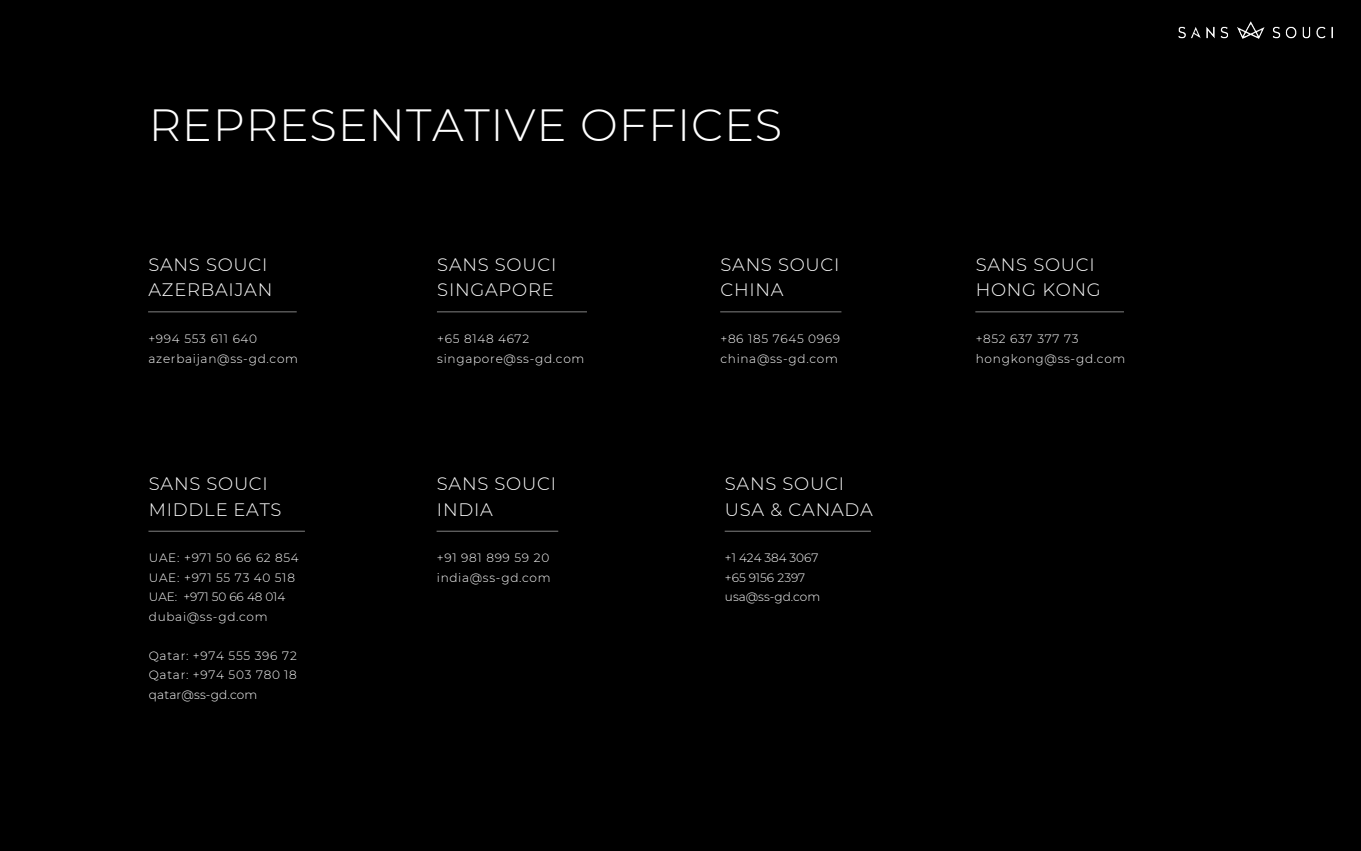
<style>
.page{position:relative;width:1361px;height:851px;background:#fff}
.page>*{position:absolute;margin:0;border:0;box-sizing:border-box;transform-origin:0 0}
.t1{font:300 45px "Montserrat";letter-spacing:.015em;color:#fff}
.t2{font:300 18px "Montserrat";letter-spacing:.04em;color:#fff}
.t3{font:300 12px "Montserrat";letter-spacing:.055em;color:#fff}
.t4{font:300 12px "Montserrat";color:#fff}
.t5{font:300 12px "Montserrat";letter-spacing:-.005em;color:#fff}
.t6{font:300 12px "Montserrat";letter-spacing:.015em;color:#fff}
</style>
<div class="page">
<div style="left:0;top:0;width:1360px;height:850px;background:#000"></div>
<img style="left:1178px;top:21px;width:154px;height:17px">
<hr style="left:148px;top:531px;width:157px;height:1px;background:#5c5c5c">
<hr style="left:437px;top:311px;width:150px;height:1px;background:#535353">
<hr style="left:436px;top:531px;width:122px;height:1px;background:#5c5c5c">
<hr style="left:975px;top:311px;width:149px;height:1px;background:#535353">
<hr style="left:720px;top:311px;width:121px;height:1px;background:#535353">
<hr style="left:724px;top:531px;width:147px;height:1px;background:#5c5c5c">
<hr style="left:148px;top:311px;width:149px;height:1px;background:#535353">
<p class="t1" style="left:149px;top:94px;width:635px">REPRESENTATIVE OFFICES</p>
<p class="t2" style="left:148px;top:252px;width:121px">SANS SOUCI</p>
<p class="t2" style="left:148px;top:278px;width:125px">AZERBAIJAN</p>
<p class="t3" style="left:148px;top:330px;width:110px">+994 553 611 640</p>
<p class="t3" style="left:148px;top:350px;width:151px">azerbaijan@ss-gd.com</p>
<p class="t2" style="left:149px;top:471px;width:121px">SANS SOUCI</p>
<p class="t2" style="left:149px;top:497px;width:134px">MIDDLE EATS</p>
<p class="t3" style="left:149px;top:549px;width:151px">UAE: +971 50 66 62 854</p>
<p class="t3" style="left:149px;top:569px;width:148px">UAE: +971 55 73 40 518</p>
<p class="t4" style="left:149px;top:589px;width:138px">UAE: +971 50 66 48 014</p>
<p class="t3" style="left:149px;top:608px;width:120px">dubai@ss-gd.com</p>
<p class="t3" style="left:149px;top:647px;width:149px">Qatar: +974 555 396 72</p>
<p class="t3" style="left:149px;top:667px;width:150px">Qatar: +974 503 780 18</p>
<p class="t6" style="left:149px;top:686px;width:110px">qatar@ss-gd.com</p>
<p class="t2" style="left:437px;top:252px;width:121px">SANS SOUCI</p>
<p class="t2" style="left:437px;top:278px;width:118px">SINGAPORE</p>
<p class="t3" style="left:437px;top:330px;width:93px">+65 8148 4672</p>
<p class="t3" style="left:437px;top:350px;width:149px">singapore@ss-gd.com</p>
<p class="t2" style="left:437px;top:471px;width:121px">SANS SOUCI</p>
<p class="t2" style="left:437px;top:497px;width:57px">INDIA</p>
<p class="t3" style="left:437px;top:549px;width:114px">+91 981 899 59 20</p>
<p class="t3" style="left:437px;top:569px;width:115px">india@ss-gd.com</p>
<p class="t2" style="left:720px;top:252px;width:121px">SANS SOUCI</p>
<p class="t2" style="left:720px;top:278px;width:65px">CHINA</p>
<p class="t3" style="left:720px;top:330px;width:121px">+86 185 7645 0969</p>
<p class="t3" style="left:720px;top:350px;width:119px">china@ss-gd.com</p>
<p class="t2" style="left:725px;top:471px;width:121px">SANS SOUCI</p>
<p class="t2" style="left:725px;top:497px;width:149px">USA &amp; CANADA</p>
<p class="t5" style="left:725px;top:549px;width:95px">+1 424 384 3067</p>
<p class="t5" style="left:725px;top:569px;width:82px">+65 9156 2397</p>
<p class="t4" style="left:725px;top:589px;width:97px">usa@ss-gd.com</p>
<p class="t2" style="left:975px;top:252px;width:121px">SANS SOUCI</p>
<p class="t2" style="left:975px;top:278px;width:126px">HONG KONG</p>
<p class="t3" style="left:975px;top:330px;width:104px">+852 637 377 73</p>
<p class="t3" style="left:975px;top:350px;width:151px">hongkong@ss-gd.com</p>
</div>
